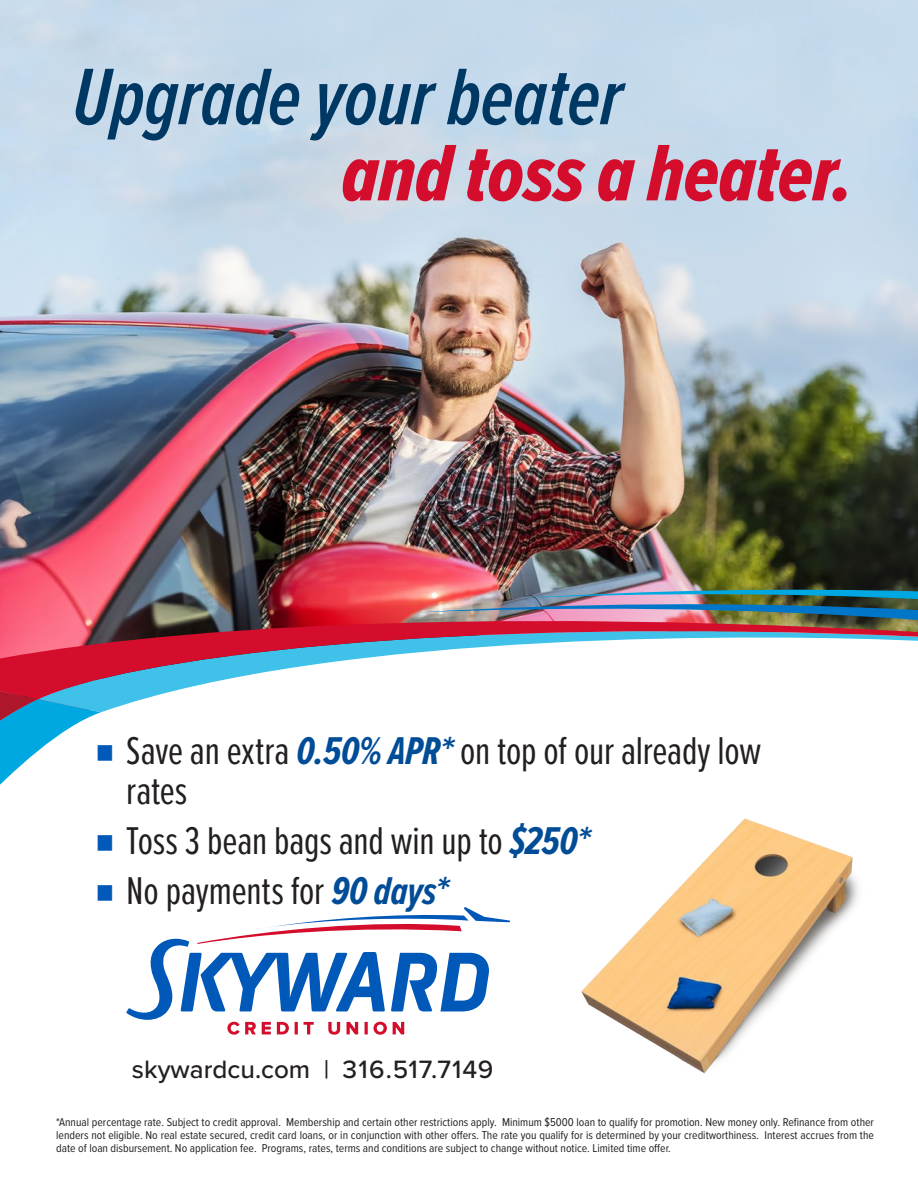
<style>
.page{position:relative;width:918px;height:1188px;background:#fff}
.page>*{position:absolute;margin:0;border:0;box-sizing:border-box;transform-origin:0 0}
.t1{font:italic 600 83.1px "Proxima Nova Ex Cn";color:#003864}
.t2{font:83.1px "Proxima Nova Ex Cn Extrabld It";color:#d30d2b}
.t3{font:40.2px/40.7px "Proxima Nova Ex Cn";letter-spacing:-.005em;color:#231f20}
.t4{font:500 25.95px "Proxima Nova";color:#231f20}
.t5{font:11.7px/13.4px "Proxima Nova Cond";color:#231f20;text-align:justify}
.s1{font-weight:700;font-style:italic;color:#004c97}
</style>
<div class="page">
<img style="left:1px;top:0;width:917px;height:570px">
<img style="left:0;top:570px;width:918px;height:12px">
<img style="left:415px;top:574px;width:503px;height:8px">
<img style="left:0;top:582px;width:918px;height:127px">
<svg style="left:126px;top:907px;width:384px;height:128px"></svg>
<img style="left:581px;top:818px;width:278px;height:256px">
<svg style="left:0;top:669px;width:112px;height:116px"></svg>
<p class="t1" style="left:72px;top:51px;width:551px">Upgrade your beater</p>
<p class="t2" style="left:342px;top:127px;width:513px">and toss a heater.</p>
<p class="t3" style="left:126px;top:731px;width:636px">Save an extra <span class="s1">0.50% APR*</span> on top of our already low rates</p>
<p class="t3" style="left:126px;top:821px;width:465px">Toss 3 bean bags and win up to <span class="s1">$250*</span></p>
<p class="t3" style="left:126px;top:871px;width:323px">No payments for <span class="s1">90 days*</span></p>
<p class="t4" style="left:132px;top:1054px;width:363px">skywardcu.com | 316.517.7149</p>
<p class="t5" style="left:56px;top:1115px;width:819px">*Annual percentage rate. Subject to credit approval. Membership and certain other restrictions apply. Minimum $5000 loan to qualify for promotion. New money only. Refinance from other lenders not eligible. No real estate secured, credit card loans, or in conjunction with other offers. The rate you qualify for is determined by your creditworthiness. Interest accrues from the date of loan disbursement. No application fee. Programs, rates, terms and conditions are subject to change without notice. Limited time offer.</p>
</div>
